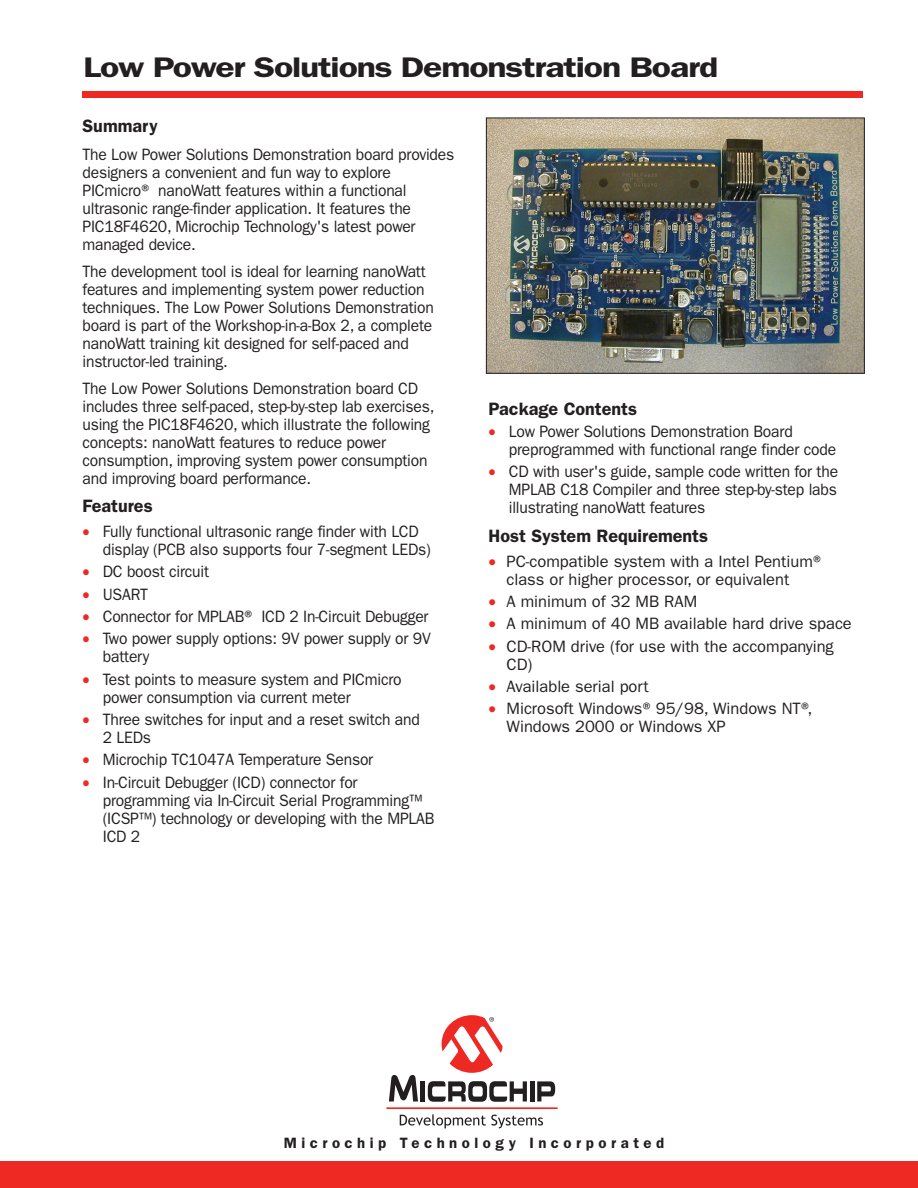
<style>
.page{position:relative;width:918px;height:1188px;background:#fff}
.page>*{position:absolute;margin:0;border:0;box-sizing:border-box;transform-origin:0 0}
.t1{font:600 28.5px "Franklin Gothic";letter-spacing:-.035em;color:#231f20;scale:1.25 1}
.t2{font:600 18px "Franklin Gothic";color:#231f20}
.t3{font:16.5px/18px "Franklin Gothic";letter-spacing:-.01em;color:#231f20;scale:.95 1}
.t4{font:16.5px/18px "Franklin Gothic";letter-spacing:-.01em;color:#231f20}
.t5{font:600 15px "Franklin Gothic";letter-spacing:.3em;color:#231f20}
.s1{color:#ee2823}
</style>
<div class="page">
<img style="left:488px;top:120px;width:375px;height:252px">
<div style="left:486px;top:118px;width:379px;height:256px;border:1px solid #231f20"></div>
<div style="left:0;top:1161px;width:918px;height:27px;background:#ee2823"></div>
<hr style="left:386px;top:1107px;width:172px;height:2px;background:#ee2823">
<svg style="left:389px;top:1075px;width:29px;height:27px"></svg>
<hr style="left:421px;top:1081px;width:4px;height:20px;background:#231f20">
<div style="left:530px;top:1081px;width:5px;height:20px;background:#231f20"></div>
<svg style="left:537px;top:1081px;width:18px;height:20px"></svg>
<svg style="left:428px;top:1081px;width:99px;height:21px"></svg>
<svg style="left:442px;top:1015px;width:61px;height:58px"></svg>
<svg style="left:400px;top:1114px;width:143px;height:14px"></svg>
<div style="left:82px;top:92px;width:780px;height:6px;background:#ee2823"></div>
<h1 class="t1" style="left:83px;top:51px;width:509px">Low Power Solutions Demonstration Board</h1>
<p class="t2" style="left:82px;top:115px;width:77px">Summary</p>
<p class="t3" style="left:82px;top:146px;width:393px">The Low Power Solutions Demonstration board provides designers a convenient and fun way to explore PICmicro® nanoWatt features within a functional ultrasonic range-finder application. It features the PIC18F4620, Microchip Technology's latest power managed device.</p>
<p class="t3" style="left:82px;top:263px;width:371px">The development tool is ideal for learning nanoWatt features and implementing system power reduction techniques. The Low Power Solutions Demonstration board is part of the Workshop-in-a-Box 2, a complete nanoWatt training kit designed for self-paced and instructor-led training.</p>
<p class="t3" style="left:82px;top:379px;width:372px">The Low Power Solutions Demonstration board CD includes three self-paced, step-by-step lab exercises, using the PIC18F4620, which illustrate the following concepts: nanoWatt features to reduce power consumption, improving system power consumption and improving board performance.</p>
<p class="t2" style="left:82px;top:496px;width:72px">Features</p>
<p class="t3" style="left:103px;top:522px;width:347px;text-indent:-20px"><span class="s1">•</span> Fully functional ultrasonic range finder with LCD display (PCB also supports four 7-segment LEDs)</p>
<p class="t3" style="left:82px;top:563px;width:135px"><span class="s1">•</span> DC boost circuit</p>
<p class="t3" style="left:82px;top:585px;width:71px"><span class="s1">•</span> USART</p>
<p class="t3" style="left:82px;top:607px;width:366px"><span class="s1">•</span> Connector for MPLAB® ICD 2 In-Circuit Debugger</p>
<p class="t3" style="left:103px;top:630px;width:347px;text-indent:-20px"><span class="s1">•</span> Two power supply options: 9V power supply or 9V battery</p>
<p class="t3" style="left:103px;top:670px;width:316px;text-indent:-20px"><span class="s1">•</span> Test points to measure system and PICmicro power consumption via current meter</p>
<p class="t3" style="left:103px;top:710px;width:335px;text-indent:-20px"><span class="s1">•</span> Three switches for input and a reset switch and<br>2 LEDs</p>
<p class="t3" style="left:82px;top:751px;width:308px"><span class="s1">•</span> Microchip TC1047A Temperature Sensor</p>
<p class="t3" style="left:103px;top:773px;width:351px;text-indent:-20px"><span class="s1">•</span> In-Circuit Debugger (ICD) connector for programming via In-Circuit Serial Programming™ (ICSP™) technology or developing with the MPLAB ICD 2</p>
<p class="t2" style="left:489px;top:398px;width:150px">Package Contents</p>
<p class="t3" style="left:509px;top:423px;width:346px;text-indent:-20px"><span class="s1">•</span> Low Power Solutions Demonstration Board preprogrammed with functional range finder code</p>
<p class="t3" style="left:509px;top:463px;width:348px;text-align:justify;text-indent:-20px"><span class="s1">•</span> CD with user's guide, sample code written for the MPLAB C18 Compiler and three step-by-step labs illustrating nanoWatt features</p>
<p class="t2" style="left:489px;top:525px;width:221px">Host System Requirements</p>
<p class="t4" style="left:507px;top:552px;width:320px;text-indent:-18px"><span class="s1">•</span> PC-compatible system with a Intel Pentium® class or higher processor, or equivalent</p>
<p class="t4" style="left:489px;top:593px;width:210px"><span class="s1">•</span> A minimum of 32 MB RAM</p>
<p class="t4" style="left:489px;top:615px;width:365px"><span class="s1">•</span> A minimum of 40 MB available hard drive space</p>
<p class="t4" style="left:507px;top:637px;width:329px;text-indent:-18px"><span class="s1">•</span> CD-ROM drive (for use with the accompanying<br>CD)</p>
<p class="t4" style="left:489px;top:677px;width:162px"><span class="s1">•</span> Available serial port</p>
<p class="t4" style="left:507px;top:700px;width:308px;text-indent:-18px"><span class="s1">•</span> Microsoft Windows®95/98, Windows NT®,<br>Windows 2000 or Windows XP</p>
<p class="t5" style="left:284px;top:1134px;width:382px">Microchip Technology Incorporated</p>
</div>
